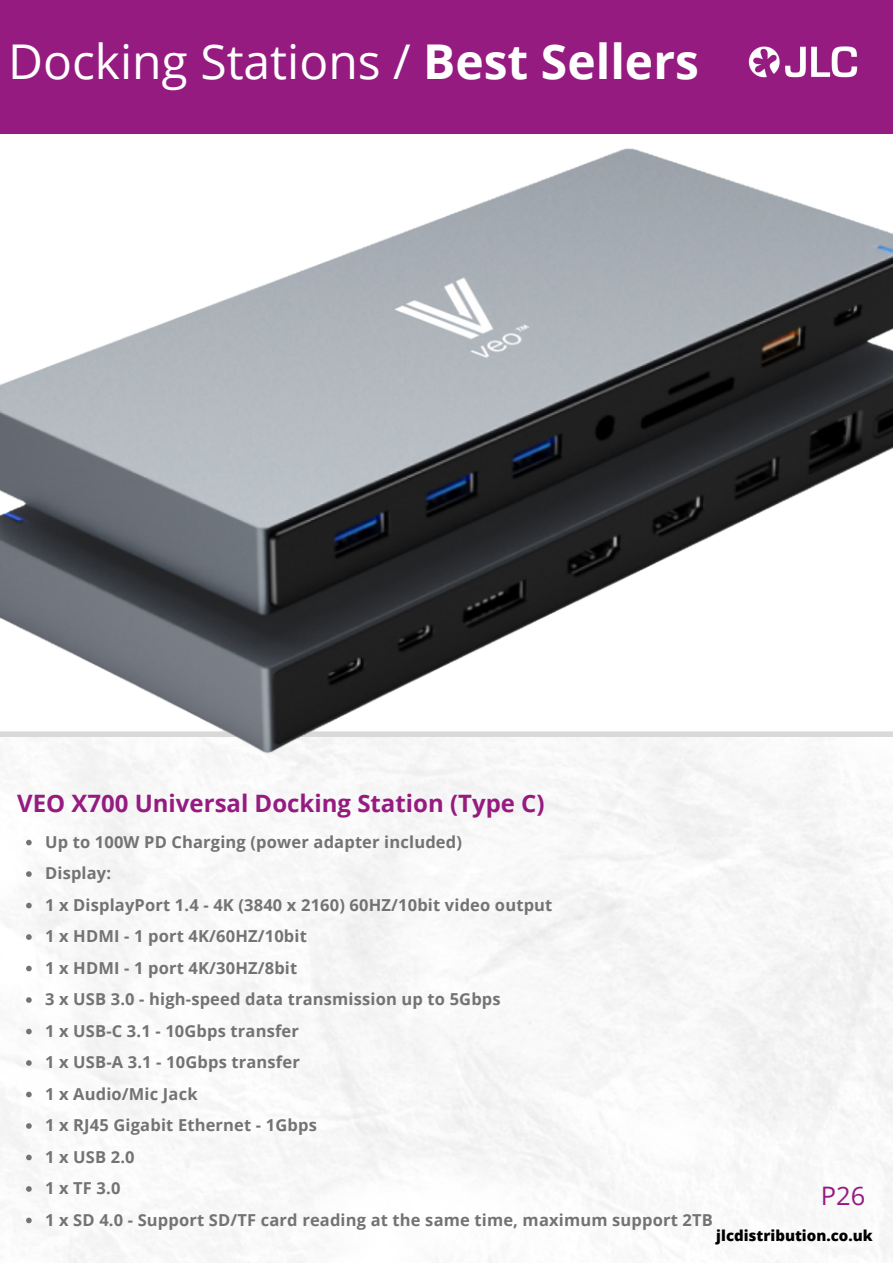
<style>
.page{position:relative;width:893px;height:1264px;background:#fff}
.page>*{position:absolute;margin:0;border:0;box-sizing:border-box;transform-origin:0 0}
.t1{font:48px "Open Sans";color:#fff}
.t2{font:25.5px "Open Sans";color:#951b81}
.t3{font:700 24px "Open Sans";color:#951b81}
.t4{font:700 16.5px/31.5px "Open Sans";letter-spacing:.01em;color:#737373}
.t5{font:800 15px "Open Sans";color:#000}
.s1{font-weight:700}
</style>
<div class="page">
<div style="left:0;top:0;width:892px;height:134px;background:#951b81"></div>
<img style="left:748px;top:46px;width:109px;height:32px">
<svg style="left:26px;top:839px;width:6px;height:6px"></svg>
<svg style="left:26px;top:871px;width:6px;height:5px"></svg>
<svg style="left:26px;top:902px;width:6px;height:6px"></svg>
<svg style="left:26px;top:934px;width:6px;height:5px"></svg>
<svg style="left:26px;top:965px;width:6px;height:6px"></svg>
<svg style="left:26px;top:997px;width:6px;height:5px"></svg>
<svg style="left:26px;top:1028px;width:6px;height:6px"></svg>
<svg style="left:26px;top:1060px;width:6px;height:5px"></svg>
<svg style="left:26px;top:1091px;width:6px;height:6px"></svg>
<svg style="left:26px;top:1123px;width:6px;height:5px"></svg>
<svg style="left:26px;top:1154px;width:6px;height:6px"></svg>
<svg style="left:26px;top:1186px;width:6px;height:5px"></svg>
<svg style="left:26px;top:1217px;width:6px;height:6px"></svg>
<img style="left:0;top:148px;width:892px;height:649px">
<h1 class="t1" style="left:8px;top:28px;width:692px">Docking Stations / <span class="s1">Best Sellers</span></h1>
<h3 class="t3" style="left:17px;top:786px;width:529px">VEO X700 Universal Docking Station (Type C)</h3>
<p class="t4" style="left:45px;top:825px;width:669px">Up to 100W PD Charging (power adapter included)<br>Display:<br>1 x DisplayPort 1.4 - 4K (3840 x 2160) 60HZ/10bit video output<br>1 x HDMI - 1 port 4K/60HZ/10bit<br>1 x HDMI - 1 port 4K/30HZ/8bit<br>3 x USB 3.0 - high-speed data transmission up to 5Gbps<br>1 x USB-C 3.1 - 10Gbps transfer<br>1 x USB-A 3.1 - 10Gbps transfer<br>1 x Audio/Mic Jack<br>1 x RJ45 Gigabit Ethernet - 1Gbps<br>1 x USB 2.0<br>1 x TF 3.0<br>1 x SD 4.0 - Support SD/TF card reading at the same time, maximum support 2TB</p>
<h2 class="t2" style="left:820px;top:1177px;width:46px">P26</h2>
<p class="t5" style="left:716px;top:1224px;width:158px">jlcdistribution.co.uk</p>
</div>
